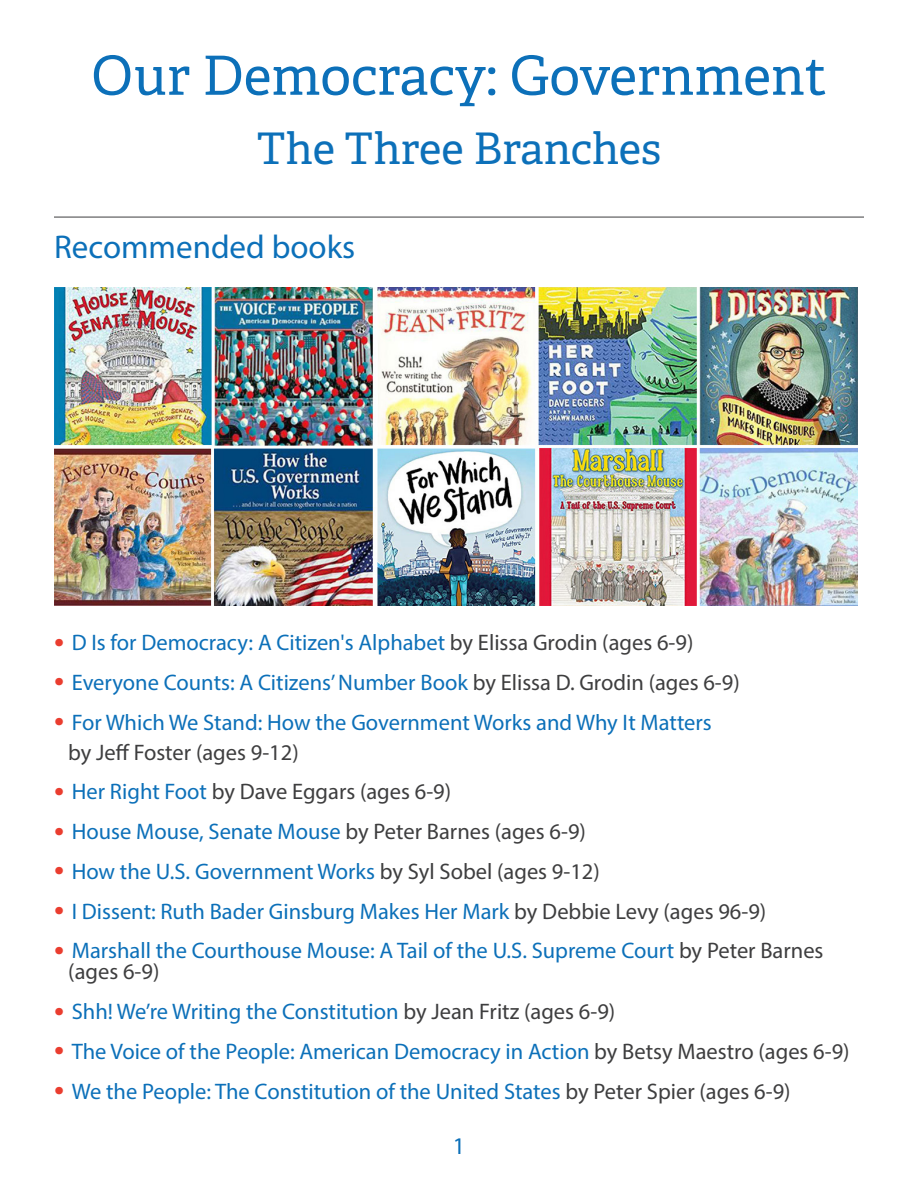
<style>
.page{position:relative;width:918px;height:1188px;background:#fff}
.page>*{position:absolute;margin:0;border:0;box-sizing:border-box;transform-origin:0 0}
.t1{font:54px "Adelle PE";color:#0c70b9}
.subheads2{font:43.5px "Adelle PE";color:#0c70b9}
.Subhead_with_rule_ab{font:33px "Myriad Pro";color:#0c70b9}
.t2{font:24px "Myriad Pro";color:#0c70b9}
.t3{font:22.5px/30px "Myriad Pro";color:#0c70b9}
.t4{font:22.5px "Myriad Pro";color:#3e3e3f}
.s1{font-size:36px;color:#ea3d2f}
.s2{color:#3e3e3f}
.s3{color:#0c70b9}
</style>
<div class="page">
<hr style="left:54px;top:217px;width:810px;height:1px;background:#3e3e3f">
<img style="left:54px;top:287px;width:803px;height:318px">
<p class="t1" style="left:91px;top:36px;width:737px">Our Democracy: Government</p>
<p class="subheads2" style="left:257px;top:117px;width:406px">The Three Branches</p>
<p class="Subhead_with_rule_ab" style="left:54px;top:226px;width:303px">Recommended books</p>
<p class="t3" style="left:54px;top:627px;width:641px"><span class="s1">•</span> D Is for Democracy: A Citizen's Alphabet <span class="s2">by Elissa Grodin (ages 6-9)</span></p>
<p class="t3" style="left:54px;top:667px;width:687px"><span class="s1">•</span> Everyone Counts: A Citizens’ Number Book <span class="s2">by Elissa D. Grodin (ages 6-9)</span></p>
<p class="t3" style="left:68px;top:707px;width:645px;text-indent:-14px"><span class="s1">•</span> For Which We Stand: How the Government Works and Why It Matters <span class="s2">by Jeff Foster (ages 9-12)</span></p>
<p class="t4" style="left:54px;top:778px;width:399px"><span class="s1">•</span> <span class="s3">Her Right Foot</span> by Dave Eggars (ages 6-9)</p>
<p class="t3" style="left:54px;top:816px;width:533px"><span class="s1">•</span> House Mouse, Senate Mouse <span class="s2">by Peter Barnes (ages 6-9)</span></p>
<p class="t3" style="left:54px;top:856px;width:547px"><span class="s1">•</span> How the U.S. Government Works <span class="s2">by Syl Sobel (ages 9-12)</span></p>
<p class="t3" style="left:54px;top:896px;width:714px"><span class="s1">•</span> I Dissent: Ruth Bader Ginsburg Makes Her Mark <span class="s2">by Debbie Levy (ages 96-9)</span></p>
<p class="t3" style="left:68px;top:940px;width:757px;line-height:21px;text-indent:-14px"><span class="s1">•</span> Marshall the Courthouse Mouse: A Tail of the U.S. Supreme Court <span class="s2">by Peter Barnes (ages 6-9)</span></p>
<p class="t3" style="left:54px;top:996px;width:563px"><span class="s1">•</span> Shh! We’re Writing the Constitution <span class="s2">by Jean Fritz (ages 6-9)</span></p>
<p class="t3" style="left:54px;top:1036px;width:797px"><span class="s1">•</span> The Voice of the People: American Democracy in Action <span class="s2">by Betsy Maestro (ages 6-9)</span></p>
<p class="t3" style="left:54px;top:1076px;width:738px"><span class="s1">•</span> We the People: The Constitution of the United States <span class="s2">by Peter Spier (ages 6-9)</span></p>
<p class="t2" style="left:453px;top:1131px;width:14px">1</p>
</div>
